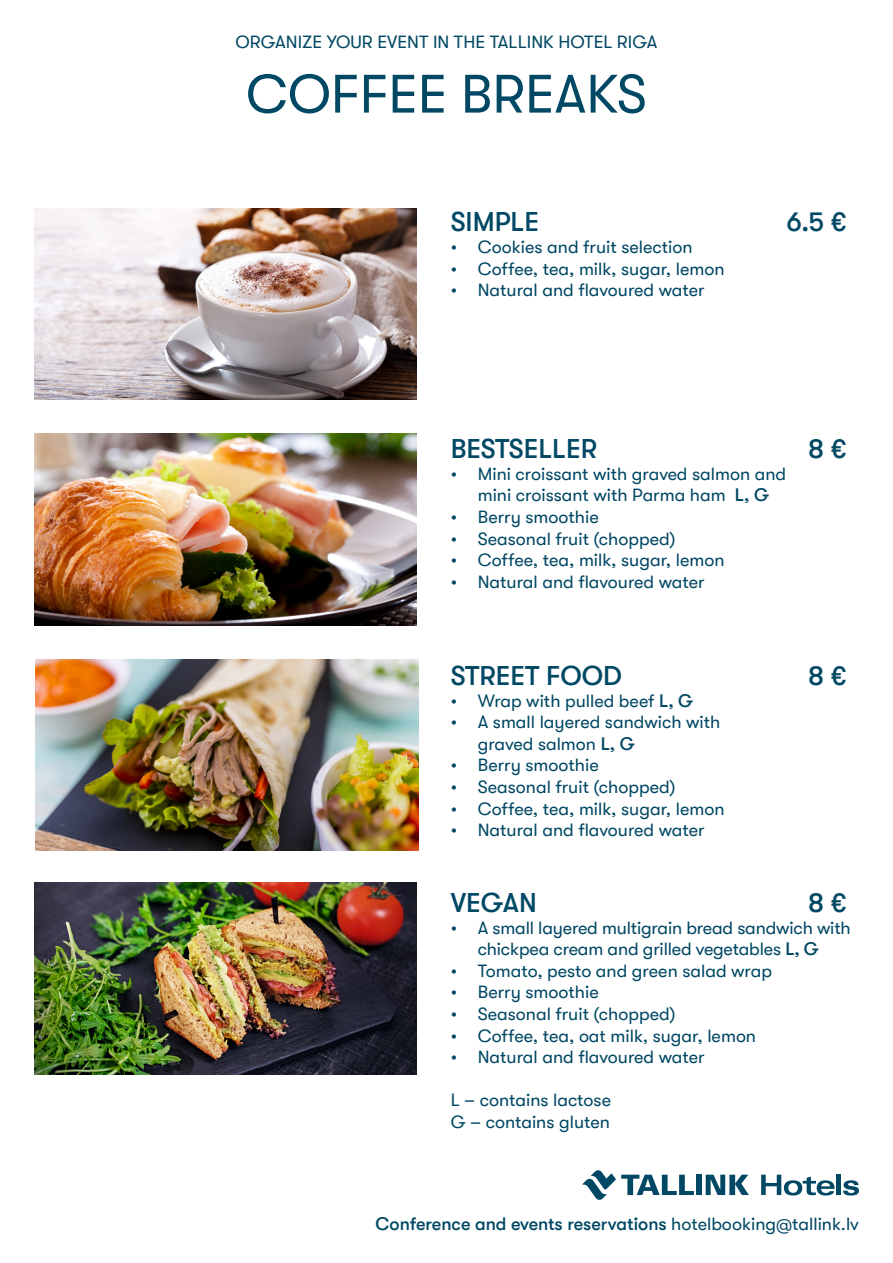
<style>
.page{position:relative;width:893px;height:1263px;background:#fff}
.page>*{position:absolute;margin:0;border:0;box-sizing:border-box;transform-origin:0 0}
.t1{font:54px "GT Walsheim Pro";color:#004864}
.t2{font:500 27px "GT Walsheim Pro";color:#004864}
.t3{font:18px/21.6px "GT Walsheim Pro";color:#004864;text-align:center}
.t4{font:500 18px "GT Walsheim Pro";color:#004864}
.s1{font-weight:500}
.s2{font-weight:400}
</style>
<div class="page">
<img style="left:34px;top:434px;width:383px;height:191px">
<img style="left:36px;top:659px;width:382px;height:191px">
<img style="left:34px;top:883px;width:383px;height:191px">
<img style="left:34px;top:208px;width:383px;height:192px">
<svg style="left:761px;top:1175px;width:73px;height:20px"></svg>
<hr style="left:837px;top:1175px;width:4px;height:20px;background:#004864">
<svg style="left:843px;top:1180px;width:16px;height:15px"></svg>
<div style="left:696px;top:1175px;width:6px;height:20px;background:#004864"></div>
<svg style="left:706px;top:1175px;width:43px;height:20px"></svg>
<svg style="left:583px;top:1170px;width:111px;height:30px"></svg>
<p class="t3" style="left:235px;top:31px;width:423px">ORGANIZE YOUR EVENT IN THE TALLINK HOTEL RIGA</p>
<h1 class="t1" style="left:246px;top:64px;width:402px">COFFEE BREAKS</h1>
<h2 class="t2" style="left:451px;top:207px;width:90px">SIMPLE</h2>
<h2 class="t2" style="left:786px;top:207px;width:62px">6.5 €</h2>
<p class="t3" style="left:451px;top:236px;width:243px">• Cookies and fruit selection</p>
<p class="t3" style="left:451px;top:258px;width:275px">• Coffee, tea, milk, sugar, lemon</p>
<p class="t3" style="left:451px;top:279px;width:255px">• Natural and flavoured water</p>
<h2 class="t2" style="left:451px;top:434px;width:148px">BESTSELLER</h2>
<h2 class="t2" style="left:808px;top:434px;width:40px">8 €</h2>
<p class="t3" style="left:451px;top:463px;width:337px">• Mini croissant with graved salmon and mini croissant with Parma ham <span class="s1">L, G</span></p>
<p class="t3" style="left:451px;top:506px;width:149px">• Berry smoothie</p>
<p class="t3" style="left:451px;top:528px;width:226px">• Seasonal fruit (chopped)</p>
<p class="t3" style="left:451px;top:549px;width:275px">• Coffee, tea, milk, sugar, lemon</p>
<p class="t3" style="left:451px;top:571px;width:255px">• Natural and flavoured water</p>
<h2 class="t2" style="left:451px;top:660px;width:173px">STREET FOOD</h2>
<h2 class="t2" style="left:808px;top:660px;width:40px">8 €</h2>
<p class="t3" style="left:451px;top:690px;width:244px">• Wrap with pulled beef <span class="s1">L, G</span></p>
<p class="t3" style="left:478px;top:711px;width:244px;text-align:left;text-indent:-27px">• A small layered sandwich with graved salmon <span class="s1">L, G</span></p>
<p class="t3" style="left:451px;top:755px;width:149px">• Berry smoothie</p>
<p class="t3" style="left:451px;top:776px;width:226px">• Seasonal fruit (chopped)</p>
<p class="t3" style="left:451px;top:798px;width:275px">• Coffee, tea, milk, sugar, lemon</p>
<p class="t3" style="left:451px;top:819px;width:255px">• Natural and flavoured water</p>
<h2 class="t2" style="left:451px;top:887px;width:88px">VEGAN</h2>
<h2 class="t2" style="left:808px;top:887px;width:40px">8 €</h2>
<p class="t3" style="left:451px;top:917px;width:401px">• A small layered multigrain bread sandwich with chickpea cream and grilled vegetables <span class="s1">L, G</span></p>
<p class="t3" style="left:451px;top:960px;width:323px">• Tomato, pesto and green salad wrap</p>
<p class="t3" style="left:451px;top:981px;width:149px">• Berry smoothie</p>
<p class="t3" style="left:451px;top:1003px;width:226px">• Seasonal fruit (chopped)</p>
<p class="t3" style="left:451px;top:1025px;width:307px">• Coffee, tea, oat milk, sugar, lemon</p>
<p class="t3" style="left:451px;top:1046px;width:255px">• Natural and flavoured water</p>
<p class="t3" style="left:451px;top:1089px;width:162px;text-align:left">L – contains lactose<br>G – contains gluten</p>
<p class="t4" style="left:375px;top:1214px;width:485px">Conference and events reservations <span class="s2">hotelbooking@tallink.lv</span></p>
</div>
